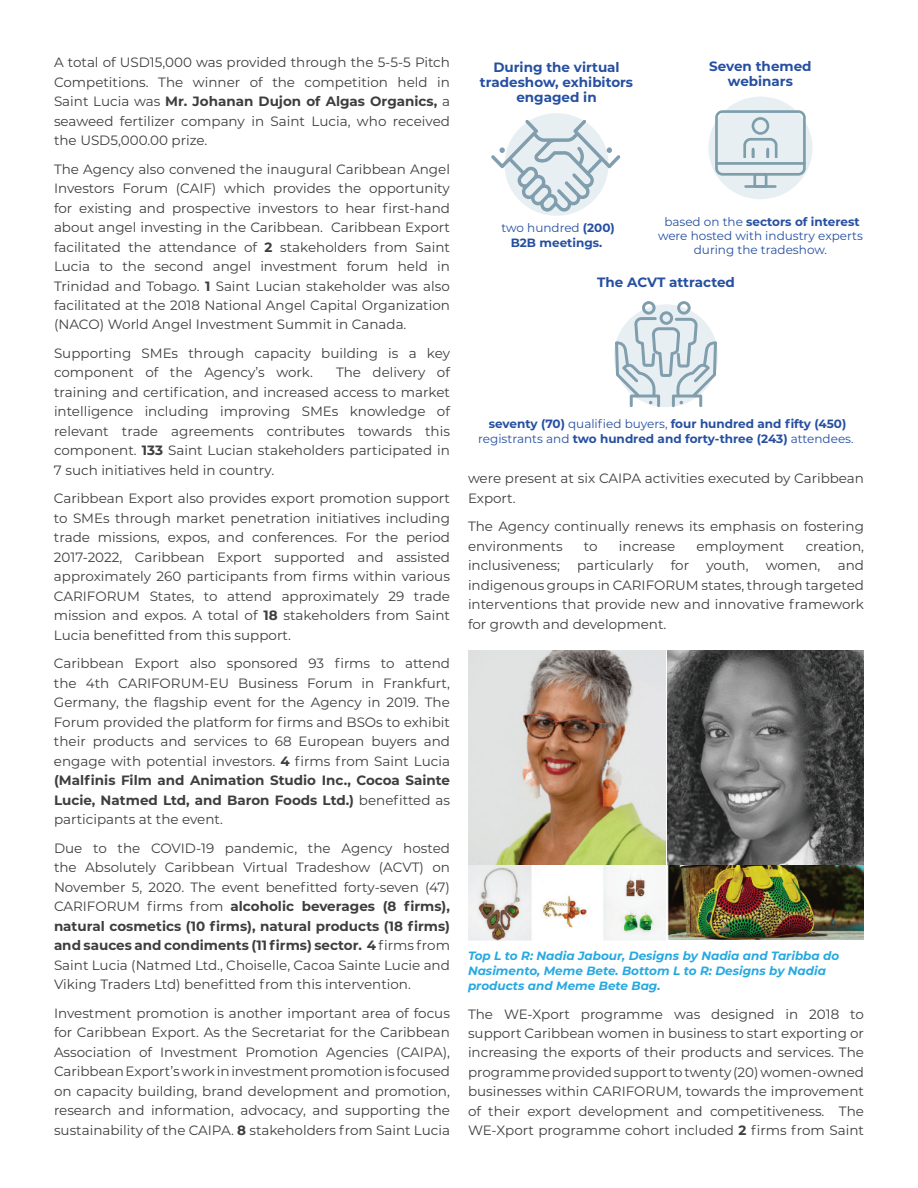
<style>
.page{position:relative;width:918px;height:1188px;background:#fff}
.page>*{position:absolute;margin:0;border:0;box-sizing:border-box;transform-origin:0 0}
.t1{font:13.5px/19.5px "Montserrat";color:#3e3e3f;text-align:justify}
.t2{font:700 13.5px/15px "Montserrat";color:#264fa1;text-align:center}
.t3{font:700 12px/15px "Montserrat";color:#264fa1;text-align:center}
.t4{font:italic 700 12px/15px "Montserrat";color:#26a9e0}
.t5{font:12px/14.4px "Montserrat";color:#264fa1;text-align:center}
.s1{font-weight:700}
.s2{font-weight:400}
</style>
<div class="page">
<img style="left:468px;top:650px;width:198px;height:290px">
<img style="left:668px;top:650px;width:196px;height:289px">
<div style="left:505px;top:113px;width:104px;height:103px;background:#e8eff3;border-radius:50%"></div>
<svg style="left:491px;top:120px;width:129px;height:92px"></svg>
<svg style="left:615px;top:301px;width:102px;height:106px"></svg>
<div style="left:708px;top:97px;width:104px;height:102px;background:#e8eff3;border-radius:50%"></div>
<div style="left:753px;top:173px;width:14px;height:15px;border:3px solid #7e9eac"></div>
<hr style="left:746px;top:185px;width:29px;height:3px;background:#7e9eac">
<div style="left:715px;top:110px;width:91px;height:66px;border:3px solid #7e9eac;border-radius:6px"></div>
<hr style="left:716px;top:162px;width:88px;height:3px;background:#7e9eac">
<div style="left:752px;top:117px;width:17px;height:18px;border:3px solid #7e9eac;border-radius:50%"></div>
<svg style="left:743px;top:137px;width:35px;height:21px"></svg>
<p class="t1" style="left:54px;top:52px;width:398px">A total of USD15,000 was provided through the 5-5-5 Pitch Competitions. The winner of the competition held in Saint Lucia was <span class="s1">Mr. Johanan Dujon of Algas Organics,</span> a seaweed fertilizer company in Saint Lucia, who received the USD5,000.00 prize.</p>
<p class="t1" style="left:54px;top:159px;width:398px">The Agency also convened the inaugural Caribbean Angel Investors Forum (CAIF) which provides the opportunity for existing and prospective investors to hear first-hand about angel investing in the Caribbean. Caribbean Export facilitated the attendance of <span class="s1">2</span> stakeholders from Saint Lucia to the second angel investment forum held in Trinidad and Tobago. <span class="s1">1</span> Saint Lucian stakeholder was also facilitated at the 2018 National Angel Capital Organization (NACO) World Angel Investment Summit in Canada.</p>
<p class="t1" style="left:54px;top:343px;width:398px">Supporting SMEs through capacity building is a key component of the Agency’s work.</p>
<p class="t1" style="left:54px;top:362px;width:398px;text-indent:282px">The delivery of training and certification, and increased access to market intelligence including improving SMEs knowledge of relevant trade agreements contributes towards this component. <span class="s1">133</span> Saint Lucian stakeholders participated in 7 such initiatives held in country.</p>
<p class="t1" style="left:54px;top:488px;width:398px">Caribbean Export also provides export promotion support to SMEs through market penetration initiatives including trade missions, expos, and conferences. For the period 2017-2022, Caribbean Export supported and assisted approximately 260 participants from firms within various CARIFORUM States, to attend approximately 29 trade mission and expos. A total of <span class="s1">18</span> stakeholders from Saint Lucia benefitted from this support.</p>
<p class="t1" style="left:54px;top:653px;width:398px">Caribbean Export also sponsored 93 firms to attend the 4th CARIFORUM-EU Business Forum in Frankfurt, Germany, the flagship event for the Agency in 2019. The Forum provided the platform for firms and BSOs to exhibit their products and services to 68 European buyers and engage with potential investors. <span class="s1">4</span> firms from Saint Lucia <span class="s1">(Malfinis Film and Animation Studio Inc., Cocoa Sainte Lucie, Natmed Ltd, and Baron Foods Ltd.)</span> benefitted as participants at the event.</p>
<p class="t1" style="left:54px;top:838px;width:398px">Due to the COVID-19 pandemic, the Agency hosted the Absolutely Caribbean Virtual Tradeshow (ACVT) on November 5, 2020. The event benefitted forty-seven (47)<br>CARIFORUM firms from <span class="s1">alcoholic beverages (8 firms), natural cosmetics (10 firms), natural products (18 firms) and sauces and condiments (11 firms) sector. 4</span> firms from Saint Lucia (Natmed Ltd., Choiselle, Cacoa Sainte Lucie and Viking Traders Ltd) benefitted from this intervention.</p>
<p class="t1" style="left:54px;top:1003px;width:398px">Investment promotion is another important area of focus for Caribbean Export. As the Secretariat for the Caribbean Association of Investment Promotion Agencies (CAIPA), Caribbean Export’s work in investment promotion is focused on capacity building, brand development and promotion, research and information, advocacy, and supporting the sustainability of the CAIPA. <span class="s1">8</span> stakeholders from Saint Lucia</p>
<p class="t2" style="left:480px;top:59px;width:155px">During the virtual tradeshow, exhibitors engaged in</p>
<p class="t2" style="left:709px;top:58px;width:104px">Seven themed webinars</p>
<p class="t3" style="left:501px;top:220px;width:115px"><span class="s2">two hundred</span> (200)<br>B2B meetings.</p>
<p class="t5" style="left:658px;top:214px;width:206px">based on the <span class="s1">sectors of interest </span>were hosted with industry experts during the tradeshow.</p>
<p class="t2" style="left:597px;top:275px;width:139px">The ACVT attracted</p>
<p class="t3" style="left:478px;top:416px;width:377px">seventy (70) <span class="s2">qualified buyers,</span> four hundred and fifty (450) <span class="s2">registrants and</span> two hundred and forty-three (243) <span class="s2">attendees.</span></p>
<p class="t1" style="left:468px;top:468px;width:398px">were present at six CAIPA activities executed by Caribbean<br>Export.</p>
<p class="t1" style="left:468px;top:516px;width:398px">The Agency continually renews its emphasis on fostering environments</p>
<p class="t1" style="left:584px;top:536px;width:15px">to</p>
<p class="t1" style="left:619px;top:536px;width:58px">increase</p>
<p class="t1" style="left:696px;top:536px;width:89px">employment</p>
<p class="t1" style="left:806px;top:536px;width:60px">creation,</p>
<p class="t1" style="left:468px;top:555px;width:93px">inclusiveness;</p>
<p class="t1" style="left:577px;top:555px;width:78px">particularly</p>
<p class="t1" style="left:671px;top:555px;width:20px">for</p>
<p class="t1" style="left:706px;top:555px;width:44px">youth,</p>
<p class="t1" style="left:766px;top:555px;width:56px">women,</p>
<p class="t1" style="left:468px;top:555px;width:398px;text-indent:370px">and indigenous groups in CARIFORUM states, through targeted interventions that provide new and innovative framework for growth and development.</p>
<p class="t4" style="left:468px;top:948px;width:373px">Top L to R: Nadia Jabour, Designs by Nadia and Taribba do<br>Nasimento, Meme Bete. Bottom L to R: Designs by Nadia products and Meme Bete Bag.</p>
<p class="t1" style="left:468px;top:1003px;width:398px">The WE-Xport programme was designed in 2018 to support Caribbean women in business to start exporting or increasing the exports of their products and services. The programme provided support to twenty (20) women-owned businesses within CARIFORUM, towards the improvement of their export development and competitiveness. The WE-Xport programme cohort included <span class="s1">2</span> firms from Saint</p>
</div>
